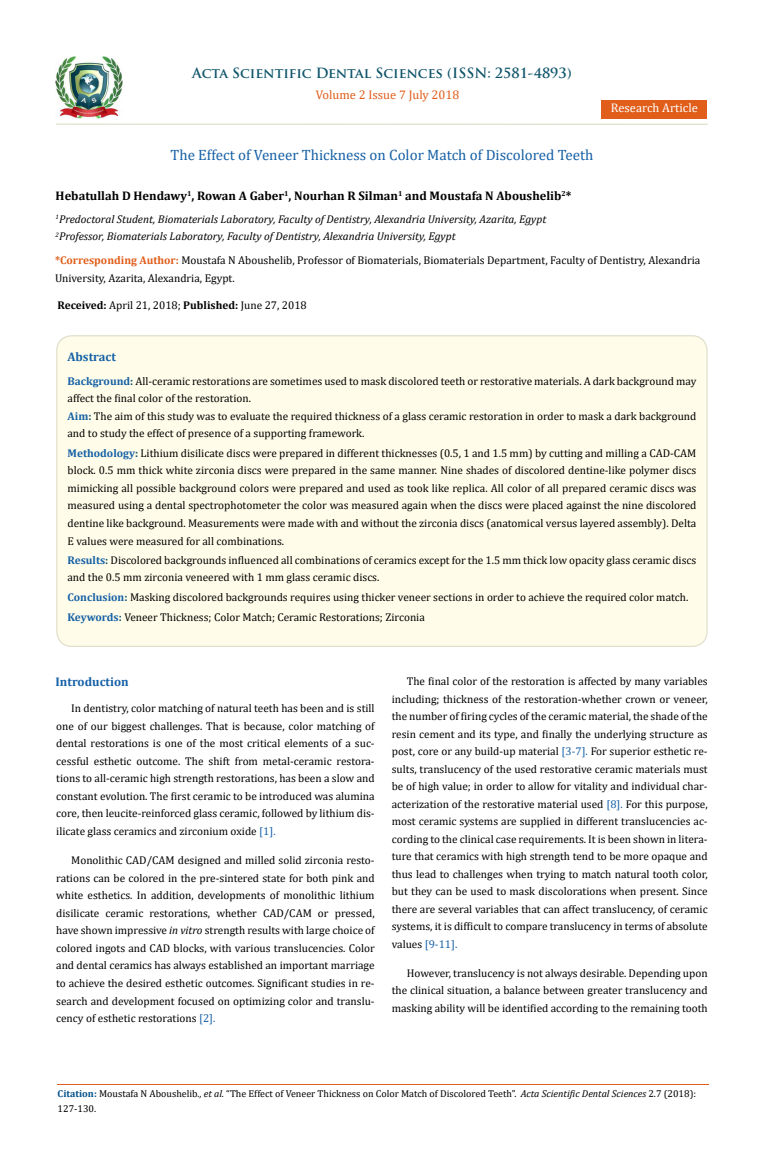
<style>
.page{position:relative;width:764px;height:1168px;background:#fff}
.page>*{position:absolute;margin:0;border:0;box-sizing:border-box;transform-origin:0 0}
.t1{font:15px "Cambria";color:#1560a6}
.t2{font:700 13.75px "Trajan Pro";color:#0e546a}
.t3{font:700 12.5px "Cambria";color:#000}
.t4{font:12.5px "Cambria";color:#e05d1a}
.t5{font:700 12.5px "Cambria";color:#1560a6}
.t6{font:12.5px "Cambria";color:#fff}
.t7{font:11.25px/17.5px "Cambria";color:#000;text-align:justify}
.t8{font:italic 11.25px/17.5px "Cambria";color:#000}
.t9{font:10px/15px "Cambria";color:#000}
.s1{font-weight:700;color:#e05d1a}
.s2{font-weight:700}
.s3{font-weight:700;color:#1560a6}
.s4{font-weight:700;color:#0e546a}
.s5{color:#1560a6}
.s6{font-style:italic}
.s7{font-weight:700;color:#035089}
</style>
<div class="page">
<img style="left:56px;top:57px;width:66px;height:61px">
<div style="left:602px;top:100px;width:105px;height:19px;background:#e05d1a"></div>
<div style="left:57px;top:336px;width:650px;height:310px;background:#fffde9;border-radius:15px"></div>
<hr style="left:58px;top:1084px;width:651px;height:1px;background:#e05d1a">
<hr style="left:56px;top:123px;width:651px;height:2px;background:#e0dfcd">
<p class="t2" style="left:192px;top:64px;width:381px">Acta Scientific Dental Sciences (ISSN: 2581-4893)</p>
<p class="t4" style="left:316px;top:88px;width:145px">Volume 2 Issue 7 July 2018</p>
<p class="t6" style="left:611px;top:101px;width:89px">Research Article</p>
<h1 class="t1" style="left:170px;top:146px;width:424px">The Effect of Veneer Thickness on Color Match of Discolored Teeth</h1>
<p class="t3" style="left:56px;top:187px;width:517px">Hebatullah D Hendawy<sup>1</sup>, Rowan A Gaber<sup>1</sup>, Nourhan R Silman<sup>1</sup> and Moustafa N Aboushelib<sup>2</sup>*</p>
<p class="t8" style="left:56px;top:210px;width:492px"><sup>1</sup>Predoctoral Student, Biomaterials Laboratory, Faculty of Dentistry, Alexandria University, Azarita, Egypt<br><sup>2</sup>Professor, Biomaterials Laboratory, Faculty of Dentistry, Alexandria University, Egypt</p>
<p class="t7" style="left:55px;top:252px;width:647px"><span class="s1">*Corresponding Author:</span> Moustafa N Aboushelib, Professor of Biomaterials, Biomaterials Department, Faculty of Dentistry, Alexandria<br>University, Azarita, Alexandria, Egypt.</p>
<p class="t7" style="left:57px;top:296px;width:251px"><span class="s2">Received:</span> April 21, 2018; <span class="s2">Published:</span> June 27, 2018</p>
<p class="t5" style="left:67px;top:348px;width:50px">Abstract</p>
<p class="t7" style="left:67px;top:372px;width:630px;text-align:left"><span class="s3">Background</span><span class="s4">:</span> All-ceramic restorations are sometimes used to mask discolored teeth or restorative materials. A dark background may affect the final color of the restoration.<br><span class="s3">Aim</span><span class="s4">:</span> The aim of this study was to evaluate the required thickness of a glass ceramic restoration in order to mask a dark background and to study the effect of presence of a supporting framework.</p>
<p class="t7" style="left:68px;top:444px;width:630px"><span class="s3">Methodology</span><span class="s4">:</span> Lithium disilicate discs were prepared in different thicknesses (0.5, 1 and 1.5 mm) by cutting and milling a CAD-CAM block. 0.5 mm thick white zirconia discs were prepared in the same manner. Nine shades of discolored dentine-like polymer discs mimicking all possible background colors were prepared and used as took like replica. All color of all prepared ceramic discs was measured using a dental spectrophotometer the color was measured again when the discs were placed against the nine discolored dentine like background. Measurements were made with and without the zirconia discs (anatomical versus layered assembly). Delta E values were measured for all combinations.</p>
<p class="t7" style="left:67px;top:551px;width:630px"><span class="s3">Results</span><span class="s4">:</span> Discolored backgrounds influenced all combinations of ceramics except for the 1.5 mm thick low opacity glass ceramic discs and the 0.5 mm zirconia veneered with 1 mm glass ceramic discs.</p>
<p class="t7" style="left:67px;top:588px;width:622px"><span class="s3">Conclusion</span><span class="s4">:</span> Masking discolored backgrounds requires using thicker veneer sections in order to achieve the required color match.</p>
<p class="t7" style="left:67px;top:608px;width:359px"><span class="s3">Keywords</span><span class="s4">:</span> Veneer Thickness; Color Match; Ceramic Restorations; Zirconia</p>
<p class="t5" style="left:56px;top:673px;width:75px">Introduction</p>
<p class="t7" style="left:56px;top:699px;width:320px;text-indent:15px">In dentistry, color matching of natural teeth has been and is still one of our biggest challenges. That is because, color matching of dental restorations is one of the most critical elements of a suc&shy;cessful esthetic outcome. The shift from metal-ceramic restora&shy;tions to all-ceramic high strength restorations, has been a slow and constant evolution. The first ceramic to be introduced was alumina core, then leucite-reinforced glass ceramic, followed by lithium dis&shy;ilicate glass ceramics and zirconium oxide <span class="s5">[1].</span></p>
<p class="t7" style="left:56px;top:851px;width:320px;text-indent:15px">Monolithic CAD/CAM designed and milled solid zirconia resto&shy;rations can be colored in the pre-sintered state for both pink and white esthetics. In addition, developments of monolithic lithium disilicate ceramic restorations, whether CAD/CAM or pressed, have shown impressive <span class="s6">in vitro</span> strength results with large choice of colored ingots and CAD blocks, with various translucencies. Color and dental ceramics has always established an important marriage to achieve the desired esthetic outcomes. Significant studies in re&shy;search and development focused on optimizing color and translu&shy;cency of esthetic restorations <span class="s5">[2].</span></p>
<p class="t7" style="left:392px;top:672px;width:317px;text-indent:15px">The final color of the restoration is affected by many variables including; thickness of the restoration-whether crown or veneer, the number of firing cycles of the ceramic material, the shade of the resin cement and its type, and finally the underlying structure as post, core or any build-up material <span class="s5">[3-7].</span> For superior esthetic re&shy;sults, translucency of the used restorative ceramic materials must be of high value; in order to allow for vitality and individual char&shy;acterization of the restorative material used <span class="s5">[8].</span> For this purpose, most ceramic systems are supplied in different translucencies ac&shy;cording to the clinical case requirements. It is been shown in litera&shy;ture that ceramics with high strength tend to be more opaque and thus lead to challenges when trying to match natural tooth color, but they can be used to mask discolorations when present. Since there are several variables that can affect translucency, of ceramic systems, it is difficult to compare translucency in terms of absolute values <span class="s5">[9-11].</span></p>
<p class="t7" style="left:392px;top:963px;width:317px;text-indent:15px">However, translucency is not always desirable. Depending upon the clinical situation, a balance between greater translucency and masking ability will be identified according to the remaining tooth</p>
<p class="t9" style="left:58px;top:1086px;width:640px"><span class="s7">Citation:</span> Moustafa N Aboushelib<span class="s6">., et al.</span> “The Effect of Veneer Thickness on Color Match of Discolored Teeth”. <span class="s6">Acta Scientific Dental Sciences</span> 2.7 (2018):<br>127-130.</p>
</div>
